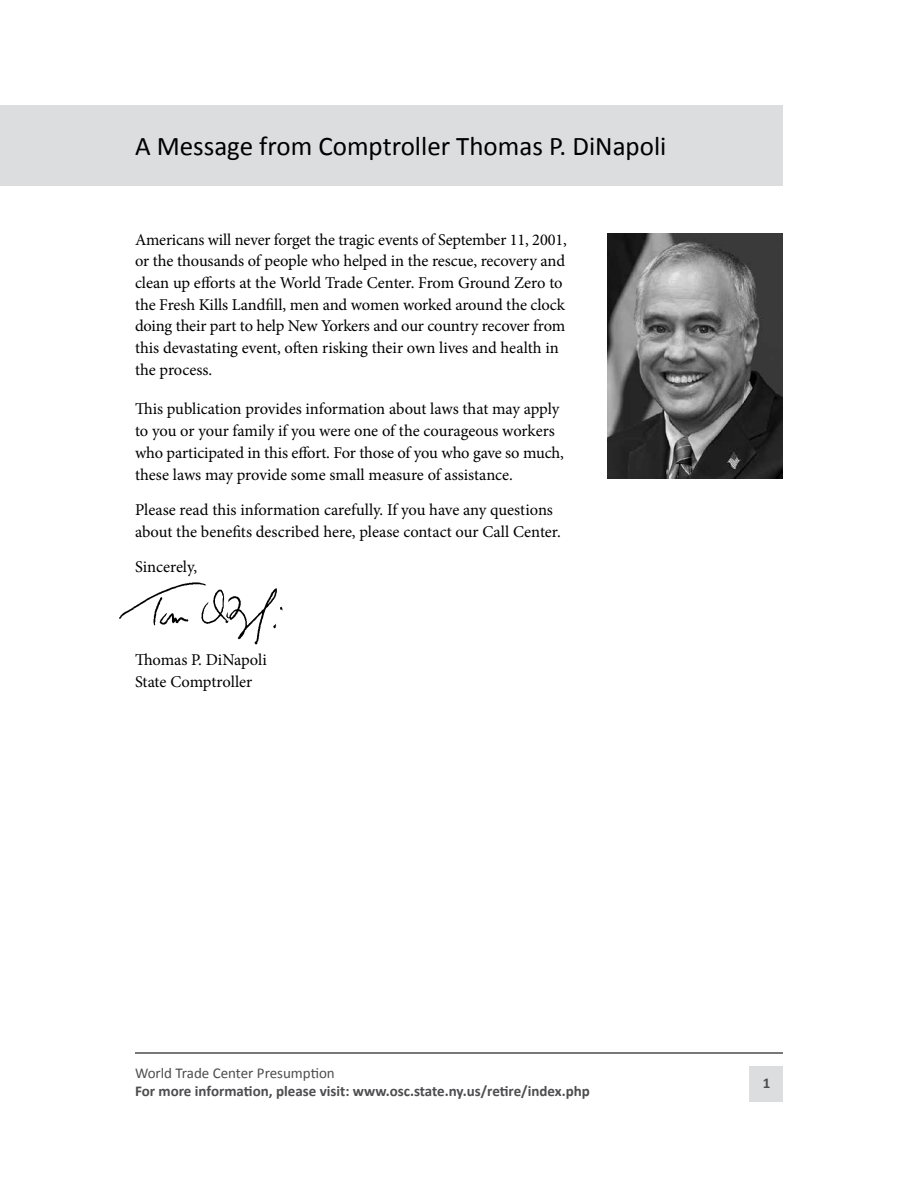
<style>
.page{position:relative;width:918px;height:1188px;background:#fff}
.page>*{position:absolute;margin:0;border:0;box-sizing:border-box;transform-origin:0 0}
.t1{font:27px "Calibri";color:#000}
.t2{font:16.5px/21.8px "Minion Pro";letter-spacing:-.005em;color:#000}
.t3{font:700 15px "Calibri";color:#4d4d4f}
.t4{font:15px "Calibri";color:#4d4d4f}
</style>
<div class="page">
<div style="left:0;top:105px;width:783px;height:81px;background:#dcddde"></div>
<div style="left:750px;top:1066px;width:33px;height:36px;background:#dcddde"></div>
<hr style="left:135px;top:1052px;width:648px;height:2px;background:#4d4d4f">
<img style="left:119px;top:582px;width:164px;height:63px">
<img style="left:608px;top:234px;width:175px;height:244px">
<h1 class="t1" style="left:135px;top:129px;width:533px">A Message from Comptroller Thomas P. DiNapoli</h1>
<p class="t2" style="left:135px;top:228px;width:433px">Americans will never forget the tragic events of September 11, 2001, or the thousands of people who helped in the rescue, recovery and clean up efforts at the World Trade Center. From Ground Zero to the Fresh Kills Landfill, men and women worked around the clock doing their part to help New Yorkers and our country recover from this devastating event, often risking their own lives and health in the process.</p>
<p class="t2" style="left:135px;top:398px;width:430px">This publication provides information about laws that may apply to you or your family if you were one of the courageous workers who participated in this effort. For those of you who gave so much, these laws may provide some small measure of assistance.</p>
<p class="t2" style="left:135px;top:499px;width:427px">Please read this information carefully. If you have any questions about the benefits described here, please contact our Call Center.</p>
<p class="t2" style="left:135px;top:556px;width:64px">Sincerely,</p>
<p class="t2" style="left:135px;top:649px;width:133px">Thomas P. DiNapoli<br>State Comptroller</p>
<p class="t4" style="left:135px;top:1063px;width:201px">World Trade Center Presumption</p>
<p class="t3" style="left:135px;top:1081px;width:456px">For more information, please visit: www.osc.state.ny.us/retire/index.php</p>
<p class="t3" style="left:763px;top:1073px;width:9px">1</p>
</div>
